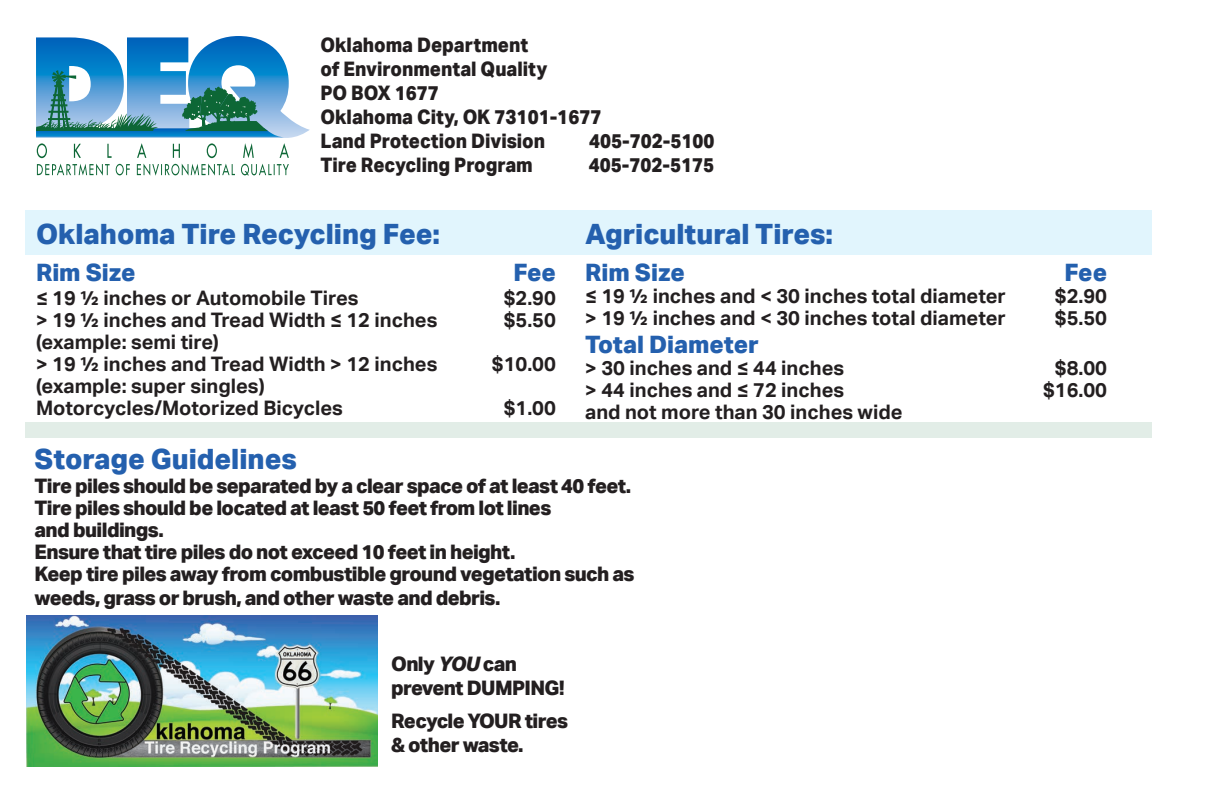
<style>
.page{position:relative;width:1224px;height:792px;background:#fff}
.page>*{position:absolute;margin:0;border:0;box-sizing:border-box;transform-origin:0 0}
.t1{font:800 28px "Aktiv Grotesk";color:#2460ae}
.t2{font:800 24px "Aktiv Grotesk";color:#2460ae}
.t3{font:700 20px/22px "Aktiv Grotesk";color:#231f20}
.t4{font:800 20px/22px "Aktiv Grotesk";letter-spacing:-.03em;color:#231f20}
.t5{font:800 20px/24px "Aktiv Grotesk";color:#231f20;scale:.93 1}
.s1{font-style:italic}
</style>
<div class="page">
<div style="left:26px;top:210px;width:1126px;height:45px;background:#e1f5fd"></div>
<div style="left:26px;top:422px;width:1126px;height:16px;background:#e2ede7"></div>
<svg style="left:37px;top:164px;width:252px;height:12px"></svg>
<svg style="left:36px;top:36px;width:274px;height:122px"></svg>
<img style="left:26px;top:615px;width:351px;height:152px">
<p class="t5" style="left:320px;top:33px;width:304px">Oklahoma Department<br>of Environmental Quality<br>PO BOX 1677<br>Oklahoma City, OK 73101-1677<br>Land Protection Division</p>
<p class="t5" style="left:589px;top:129px;width:136px">405-702-5100</p>
<p class="t5" style="left:320px;top:153px;width:230px">Tire Recycling Program</p>
<p class="t5" style="left:589px;top:153px;width:136px">405-702-5175</p>
<h1 class="t1" style="left:36px;top:216px;width:406px">Oklahoma Tire Recycling Fee:</h1>
<p class="t2" style="left:36px;top:258px;width:101px">Rim Size</p>
<p class="t2" style="left:513px;top:258px;width:44px">Fee</p>
<p class="t3" style="left:36px;top:288px;width:324px">≤ 19 ½ inches or Automobile Tires</p>
<p class="t3" style="left:504px;top:288px;width:54px">$2.90</p>
<p class="t3" style="left:36px;top:310px;width:403px">&gt; 19 ½ inches and Tread Width ≤ 12 inches</p>
<p class="t3" style="left:504px;top:310px;width:54px">$5.50</p>
<p class="t3" style="left:36px;top:332px;width:403px">(example: semi tire)<br>&gt; 19 ½ inches and Tread Width &gt; 12 inches</p>
<p class="t3" style="left:492px;top:354px;width:66px">$10.00</p>
<p class="t3" style="left:36px;top:376px;width:308px">(example: super singles)<br>Motorcycles/Motorized Bicycles</p>
<p class="t3" style="left:504px;top:398px;width:54px">$1.00</p>
<h1 class="t1" style="left:585px;top:216px;width:250px">Agricultural Tires:</h1>
<p class="t2" style="left:585px;top:257px;width:101px">Rim Size</p>
<p class="t2" style="left:1064px;top:257px;width:44px">Fee</p>
<p class="t3" style="left:585px;top:285px;width:422px">≤ 19 ½ inches and &lt; 30 inches total diameter</p>
<p class="t3" style="left:1055px;top:285px;width:54px">$2.90</p>
<p class="t3" style="left:585px;top:307px;width:422px">&gt; 19 ½ inches and &lt; 30 inches total diameter</p>
<p class="t3" style="left:1055px;top:307px;width:54px">$5.50</p>
<p class="t2" style="left:585px;top:329px;width:175px">Total Diameter</p>
<p class="t3" style="left:585px;top:357px;width:261px">&gt; 30 inches and ≤ 44 inches</p>
<p class="t3" style="left:1055px;top:357px;width:54px">$8.00</p>
<p class="t3" style="left:585px;top:379px;width:261px">&gt; 44 inches and ≤ 72 inches</p>
<p class="t3" style="left:1043px;top:379px;width:66px">$16.00</p>
<p class="t3" style="left:585px;top:401px;width:319px">and not more than 30 inches wide</p>
<h1 class="t1" style="left:35px;top:441px;width:264px">Storage Guidelines</h1>
<p class="t4" style="left:35px;top:474px;width:601px">Tire piles should be separated by a clear space of at least 40 feet.<br>Tire piles should be located at least 50 feet from lot lines<br>and buildings.<br>Ensure that tire piles do not exceed 10 feet in height.<br>Keep tire piles away from combustible ground vegetation such as</p>
<p class="t4" style="left:35px;top:586px;width:467px">weeds, grass or brush, and other waste and debris.</p>
<p class="t4" style="left:391px;top:651px;width:175px;line-height:24px">Only <span class="s1">YOU</span> can prevent DUMPING!</p>
<p class="t4" style="left:391px;top:708px;width:178px;line-height:24px">Recycle YOUR tires &amp; other waste.</p>
</div>
